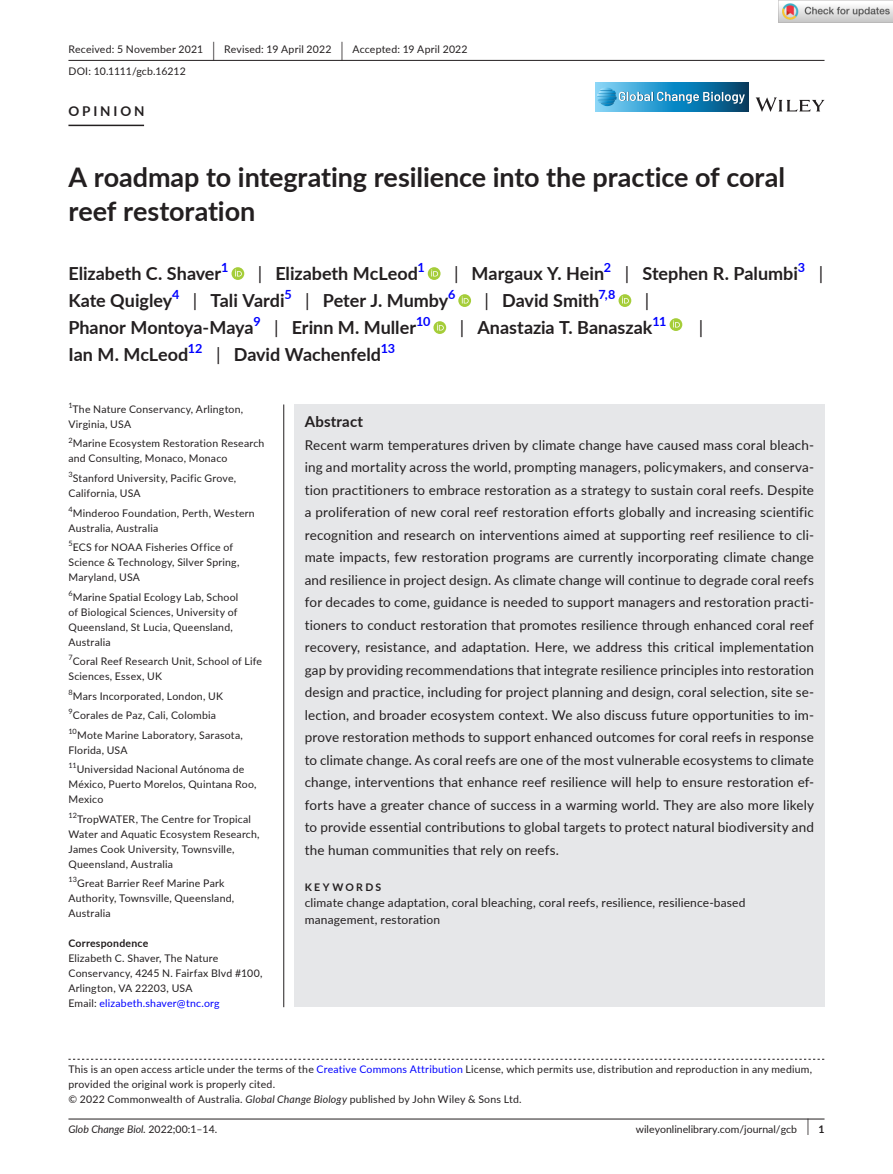
<style>
.page{position:relative;width:893px;height:1174px;background:#fff}
.page>*{position:absolute;margin:0;border:0;box-sizing:border-box;transform-origin:0 0}
.t1{font:700 27px/34.5px "Lato";letter-spacing:-.005em;color:#231f20}
.t2{font:700 18px "Lato";color:#231f20}
.t3{font:18px "Lato";color:#231f20}
.t4{font:700 15px "Lato";letter-spacing:.015em;color:#231f20}
.t5{font:13.5px/22.5px "Lato";letter-spacing:.01em;color:#231f20;text-align:justify}
.t6{font:700 13.5px "Lato";letter-spacing:.215em;color:#231f20}
.t7{font:700 12.6px "Lato";letter-spacing:-.015em;color:#00f}
.t8{font:12px/16.5px "Lato";letter-spacing:.015em;color:#231f20}
.t9{font:10.5px/15px "Lato";letter-spacing:.02em;color:#231f20}
.t10{font:10.5px "Lato";color:#231f20}
.t11{font:italic 10.5px "Lato";color:#231f20}
.t12{font:700 10.5px "Lato";letter-spacing:.02em;color:#231f20}
.t13{font:700 10.5px "Lato";letter-spacing:.22em;color:#231f20}
.t14{font:7.35px "Lato";color:#231f20}
.s1{font-size:19.65px}
.s2{font-weight:400}
.s3{color:#00f}
.s4{font-style:italic}
.s5{font-style:normal}
.s6{font-size:17.4px}
.s7{font-weight:700}
</style>
<div class="page">
<hr style="left:68px;top:1118px;width:756px;height:1px;background:#231f20">
<svg style="left:756px;top:97px;width:68px;height:15px"></svg>
<svg style="left:595px;top:82px;width:153px;height:29px;background:#2b8bbb"></svg>
<svg style="left:597px;top:87px;width:148px;height:19px;background:#4799c2"></svg>
<hr style="left:68px;top:60px;width:756px;height:1px;background:#231f20">
<hr style="left:68px;top:125px;width:76px;height:1px;background:#231f20">
<svg style="left:232px;top:267px;width:12px;height:13px"></svg>
<svg style="left:235px;top:269px;width:7px;height:7px"></svg>
<svg style="left:428px;top:267px;width:12px;height:13px"></svg>
<svg style="left:431px;top:269px;width:7px;height:7px"></svg>
<svg style="left:458px;top:294px;width:13px;height:13px"></svg>
<svg style="left:462px;top:296px;width:7px;height:7px"></svg>
<svg style="left:619px;top:294px;width:12px;height:13px"></svg>
<svg style="left:622px;top:296px;width:7px;height:7px"></svg>
<svg style="left:433px;top:321px;width:13px;height:13px"></svg>
<svg style="left:437px;top:323px;width:7px;height:7px"></svg>
<svg style="left:670px;top:318px;width:12px;height:13px"></svg>
<svg style="left:673px;top:320px;width:7px;height:7px"></svg>
<hr style="left:283px;top:404px;width:1px;height:603px;background:#231f20">
<div style="left:294px;top:404px;width:530px;height:530px;background:#e6e7e9"></div>
<div style="left:294px;top:933px;width:530px;height:74px;background:#e6e7e9"></div>
<svg style="left:68px;top:1058px;width:756px;height:1px"></svg>
<img style="left:779px;top:0;width:114px;height:23px">
<p class="t9" style="left:68px;top:38px;width:401px;line-height:21.8px">Received: 5 November 2021 <span class="s1">|</span> Revised: 19 April 2022 <span class="s1">|</span> Accepted: 19 April 2022<br>DOI: 10.1111/gcb.16212</p>
<p class="t6" style="left:68px;top:101px;width:78px">OPINION</p>
<h1 class="t1" style="left:68px;top:159px;width:718px">A roadmap to integrating resilience into the practice of coral reef restoration</h1>
<h2 class="t2" style="left:68px;top:260px;width:154px">Elizabeth C. Shaver</h2>
<p class="t7" style="left:221px;top:258px;width:9px">1</p>
<h2 class="t2" style="left:258px;top:260px;width:162px"><span class="s2">|</span> Elizabeth McLeod</h2>
<p class="t7" style="left:417px;top:258px;width:9px">1</p>
<h2 class="t2" style="left:454px;top:260px;width:152px"><span class="s2">|</span> Margaux Y. Hein</h2>
<p class="t7" style="left:604px;top:258px;width:9px">2</p>
<h2 class="t2" style="left:625px;top:260px;width:175px"><span class="s2">|</span> Stephen R. Palumbi</h2>
<p class="t7" style="left:798px;top:258px;width:9px">3</p>
<h2 class="t3" style="left:819px;top:260px;width:6px">|</h2>
<h2 class="t2" style="left:68px;top:287px;width:105px">Kate Quigley</h2>
<p class="t7" style="left:172px;top:285px;width:9px">4</p>
<h2 class="t2" style="left:193px;top:287px;width:93px"><span class="s2">|</span> Tali Vardi</h2>
<p class="t7" style="left:284px;top:285px;width:9px">5</p>
<h2 class="t2" style="left:305px;top:287px;width:145px"><span class="s2">|</span> Peter J. Mumby</h2>
<p class="t7" style="left:448px;top:285px;width:9px">6</p>
<h2 class="t2" style="left:485px;top:287px;width:116px"><span class="s2">|</span> David Smith</h2>
<p class="t7" style="left:599px;top:285px;width:18px">7,8</p>
<h2 class="t3" style="left:645px;top:287px;width:6px">|</h2>
<h2 class="t2" style="left:68px;top:314px;width:187px">Phanor Montoya-Maya</h2>
<p class="t7" style="left:253px;top:312px;width:9px">9</p>
<h2 class="t2" style="left:274px;top:314px;width:143px"><span class="s2">|</span> Erinn M. Muller</h2>
<p class="t7" style="left:416px;top:312px;width:16px">10</p>
<h2 class="t2" style="left:460px;top:314px;width:194px"><span class="s2">|</span> Anastazia T. Banaszak</h2>
<p class="t7" style="left:652px;top:312px;width:16px">11</p>
<h2 class="t3" style="left:699px;top:314px;width:6px">|</h2>
<h2 class="t2" style="left:68px;top:341px;width:121px">Ian M. McLeod</h2>
<p class="t7" style="left:188px;top:339px;width:16px">12</p>
<h2 class="t2" style="left:216px;top:341px;width:167px"><span class="s2">|</span> David Wachenfeld</h2>
<p class="t7" style="left:381px;top:339px;width:16px">13</p>
<p class="t9" style="left:68px;top:401px;width:176px"><sup>1</sup>The Nature Conservancy, Arlington,<br>Virginia, USA</p>
<p class="t9" style="left:68px;top:436px;width:198px"><sup>2</sup>Marine Ecosystem Restoration Research and Consulting, Monaco, Monaco</p>
<p class="t9" style="left:68px;top:470px;width:169px"><sup>3</sup>Stanford University, Pacific Grove,<br>California, USA</p>
<p class="t9" style="left:68px;top:505px;width:188px"><sup>4</sup>Minderoo Foundation, Perth, Western<br>Australia, Australia</p>
<p class="t9" style="left:68px;top:539px;width:172px"><sup>5</sup>ECS for NOAA Fisheries Office of<br>Science &amp; Technology, Silver Spring,<br>Maryland, USA</p>
<p class="t9" style="left:68px;top:589px;width:171px"><sup>6</sup>Marine Spatial Ecology Lab, School of Biological Sciences, University of<br>Queensland, St Lucia, Queensland,<br>Australia</p>
<p class="t9" style="left:68px;top:653px;width:195px"><sup>7</sup>Coral Reef Research Unit, School of Life<br>Sciences, Essex, UK</p>
<p class="t9" style="left:68px;top:685px;width:176px;line-height:19.5px"><sup>8</sup>Mars Incorporated, London, UK<br><sup>9</sup>Corales de Paz, Cali, Colombia<br><sup>10</sup>Mote Marine Laboratory, Sarasota,</p>
<p class="t9" style="left:68px;top:739px;width:178px;line-height:19.5px">Florida, USA<br><sup>11</sup>Universidad Nacional Autónoma de</p>
<p class="t9" style="left:68px;top:776px;width:190px">México, Puerto Morelos, Quintana Roo,<br>Mexico</p>
<p class="t14" style="left:68px;top:810px;width:10px">12</p>
<p class="t9" style="left:68px;top:811px;width:193px;text-indent:9px">TropWATER, The Centre for Tropical Water and Aquatic Ecosystem Research, James Cook University, Townsville, Queensland, Australia</p>
<p class="t14" style="left:68px;top:874px;width:10px">13</p>
<p class="t9" style="left:68px;top:875px;width:167px;text-indent:9px">Great Barrier Reef Marine Park<br>Authority, Townsville, Queensland,<br>Australia</p>
<p class="t12" style="left:68px;top:935px;width:81px">Correspondence</p>
<p class="t9" style="left:68px;top:950px;width:196px">Elizabeth C. Shaver, The Nature Conservancy, 4245 N. Fairfax Blvd #100, Arlington, VA 22203, USA<br>Email: <span class="s3">elizabeth.shaver@tnc.org</span></p>
<p class="t4" style="left:305px;top:410px;width:60px">Abstract</p>
<p class="t5" style="left:305px;top:433px;width:511px">Recent warm temperatures driven by climate change have caused mass coral bleach&shy;ing and mortality across the world, prompting managers, policymakers, and conserva&shy;tion practitioners to embrace restoration as a strategy to sustain coral reefs. Despite a proliferation of new coral reef restoration efforts globally and increasing scientific recognition and research on interventions aimed at supporting reef resilience to cli&shy;mate impacts, few restoration programs are currently incorporating climate change and resilience in project design. As climate change will continue to degrade coral reefs for decades to come, guidance is needed to support managers and restoration practi&shy;tioners to conduct restoration that promotes resilience through enhanced coral reef recovery, resistance, and adaptation. Here, we address this critical implementation gap by providing recommendations that integrate resilience principles into restoration design and practice, including for project planning and design, coral selection, site se&shy;lection, and broader ecosystem context. We also discuss future opportunities to im&shy;prove restoration methods to support enhanced outcomes for coral reefs in response to climate change. As coral reefs are one of the most vulnerable ecosystems to climate change, interventions that enhance reef resilience will help to ensure restoration ef&shy;forts have a greater chance of success in a warming world. They are also more likely to provide essential contributions to global targets to protect natural biodiversity and the human communities that rely on reefs.</p>
<p class="t13" style="left:305px;top:879px;width:78px">KEYWORDS</p>
<p class="t8" style="left:305px;top:894px;width:442px">climate change adaptation, coral bleaching, coral reefs, resilience, resilience-based management, restoration</p>
<p class="t9" style="left:68px;top:1061px;width:745px">This is an open access article under the terms of the <span class="s3">Creative Commons Attribution</span> License, which permits use, distribution and reproduction in any medium, provided the original work is properly cited.<br>© 2022 Commonwealth of Australia. <span class="s4">Global Change Biology</span> published by John Wiley &amp; Sons Ltd.</p>
<p class="t11" style="left:68px;top:1121px;width:150px">Glob Change Biol. <span class="s5">2022;00:1–14.</span></p>
<p class="t10" style="left:636px;top:1121px;width:190px">wileyonlinelibrary.com/journal/gcb <span class="s6">|</span> <span class="s7">1</span></p>
</div>
